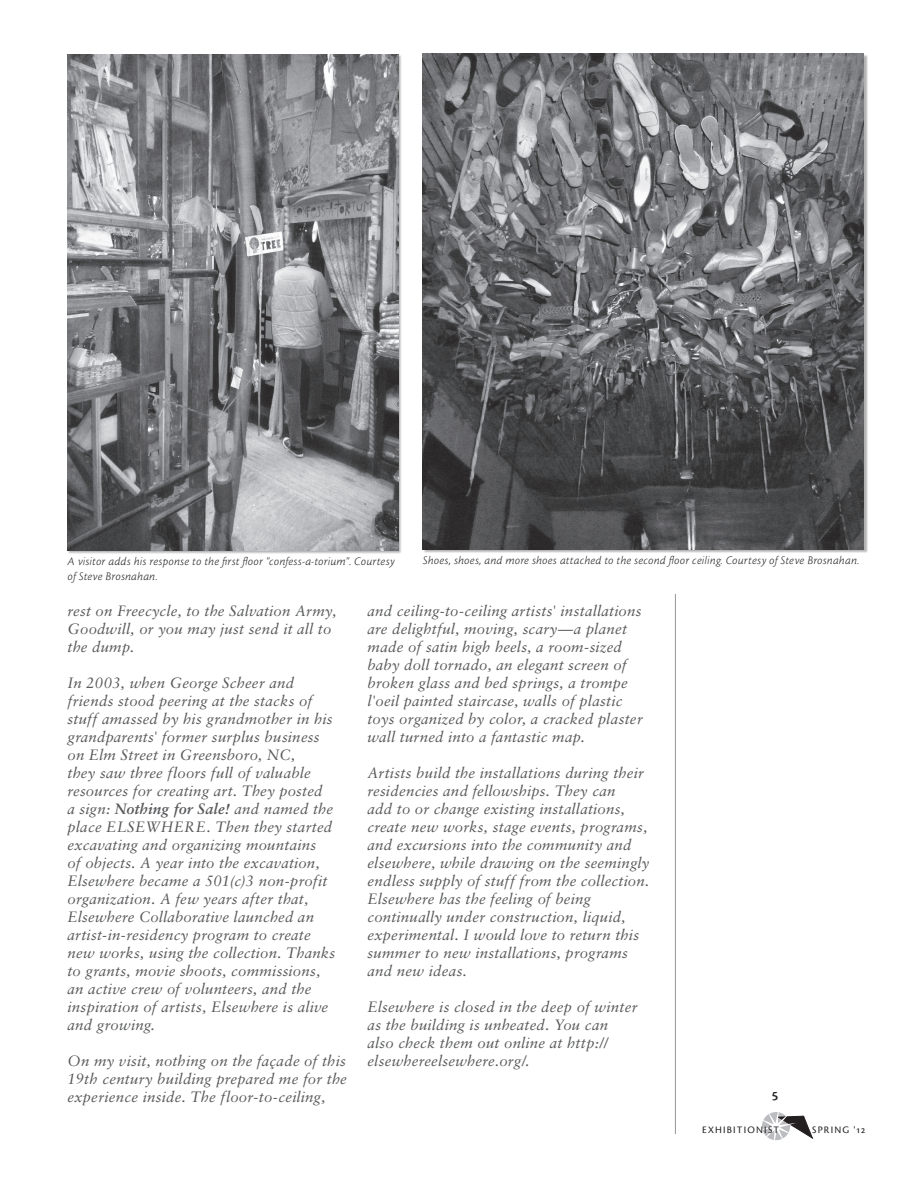
<style>
.page{position:relative;width:918px;height:1188px;background:#fff}
.page>*{position:absolute;margin:0;border:0;box-sizing:border-box;transform-origin:0 0}
.t1{font:italic 15px/18px "Sabon";letter-spacing:.015em;color:#57585a}
.t2{font:13.5px "Cronos MM 574 9";color:#231f20}
.t3{font:12px/14.4px "Cronos MM It 250 8";letter-spacing:.02em;color:#231f20}
.t4{font:10.35px "Cronos MM SC 408 9";letter-spacing:.12em;color:#231f20}
.s1{font-weight:700}
</style>
<div class="page">
<svg style="left:762px;top:1112px;width:51px;height:29px"></svg>
<hr style="left:675px;top:594px;width:1px;height:540px;background:#939598">
<img style="left:68px;top:54px;width:330px;height:496px">
<img style="left:423px;top:54px;width:441px;height:495px">
<p class="t3" style="left:68px;top:555px;width:329px">A visitor adds his response to the first floor "confess-a-torium". Courtesy of Steve Brosnahan.</p>
<p class="t3" style="left:423px;top:553px;width:438px">Shoes, shoes, and more shoes attached to the second floor ceiling. Courtesy of Steve Brosnahan.</p>
<p class="t1" style="left:68px;top:602px;width:271px">rest on Freecycle, to the Salvation Army,<br>Goodwill, or you may just send it all to the dump.</p>
<p class="t1" style="left:68px;top:674px;width:269px">In 2003, when George Scheer and friends stood peering at the stacks of stuff amassed by his grandmother in his grandparents' former surplus business on Elm Street in Greensboro, NC,<br>they saw three floors full of valuable resources for creating art. They posted<br>a sign: <span class="s1">Nothing for Sale!</span> and named the place ELSEWHERE. Then they started excavating and organizing mountains<br>of objects. A year into the excavation, Elsewhere became a 501(c)3 non-profit organization. A few years after that, Elsewhere Collaborative launched an artist-in-residency program to create new works, using the collection. Thanks to grants, movie shoots, commissions, an active crew of volunteers, and the inspiration of artists, Elsewhere is alive and growing.</p>
<p class="t1" style="left:68px;top:1052px;width:281px;text-align:justify">On my visit, nothing on the façade of this 19th century building prepared me for the experience inside. The floor-to-ceiling,</p>
<p class="t1" style="left:368px;top:602px;width:277px">and ceiling-to-ceiling artists' installations are delightful, moving, scary—a planet made of satin high heels, a room-sized baby doll tornado, an elegant screen of broken glass and bed springs, a trompe l'oeil painted staircase, walls of plastic toys organized by color, a cracked plaster wall turned into a fantastic map.</p>
<p class="t1" style="left:368px;top:764px;width:283px">Artists build the installations during their residencies and fellowships. They can<br>add to or change existing installations, create new works, stage events, programs, and excursions into the community and elsewhere, while drawing on the seemingly endless supply of stuff from the collection.<br>Elsewhere has the feeling of being continually under construction, liquid, experimental. I would love to return this summer to new installations, programs and new ideas.</p>
<p class="t1" style="left:368px;top:998px;width:272px">Elsewhere is closed in the deep of winter as the building is unheated. You can also check them out online at http:// elsewhereelsewhere.org/.</p>
<p class="t2" style="left:772px;top:1088px;width:8px">5</p>
<p class="t4" style="left:702px;top:1124px;width:79px">EXHIBITIONIST</p>
<p class="t4" style="left:812px;top:1124px;width:55px">SPRING '12</p>
</div>
